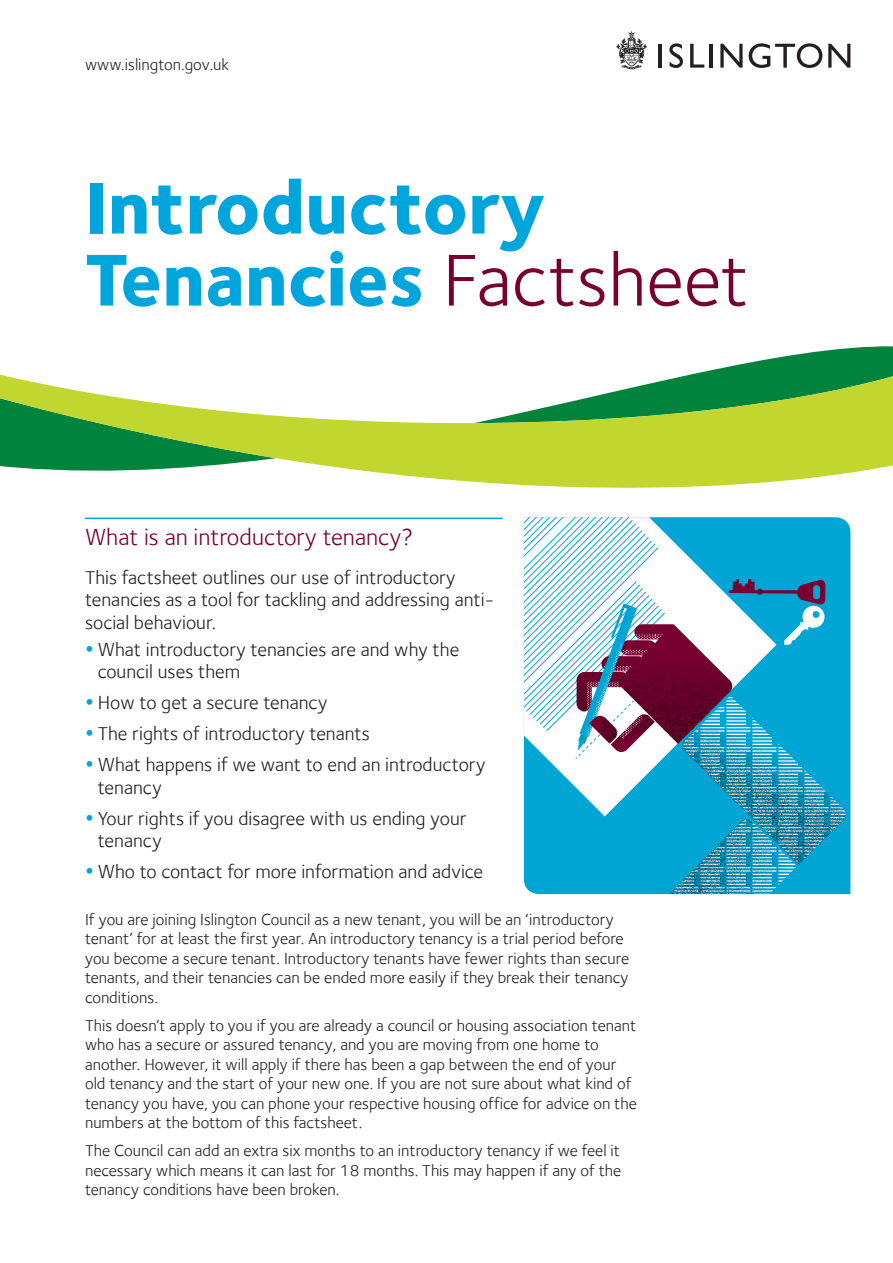
<style>
.page{position:relative;width:893px;height:1263px;background:#fff}
.page>*{position:absolute;margin:0;border:0;box-sizing:border-box;transform-origin:0 0}
.Title_Bold{font:800 75.9px/72px "Foundry Sterling";color:#00a6db}
.Section_Title{font:24px "Foundry Sterling";color:#780031}
.Bullets{font:19.5px/22.5px "Foundry Sterling";color:#231f20}
.Intro_1{font:19.5px/22.5px "Foundry Sterling";color:#231f20}
.Body_text{font:16.5px/19.5px "Foundry Sterling";color:#231f20}
.s1{font-weight:400;color:#780031}
</style>
<div class="page">
<svg style="left:617px;top:31px;width:30px;height:38px"></svg>
<hr style="left:658px;top:44px;width:4px;height:24px;background:#231f20">
<svg style="left:669px;top:43px;width:14px;height:25px"></svg>
<svg style="left:690px;top:44px;width:14px;height:24px"></svg>
<hr style="left:709px;top:44px;width:4px;height:24px;background:#231f20">
<svg style="left:720px;top:44px;width:23px;height:24px"></svg>
<svg style="left:749px;top:43px;width:73px;height:25px"></svg>
<svg style="left:828px;top:44px;width:22px;height:24px"></svg>
<svg style="left:713px;top:347px;width:180px;height:23px"></svg>
<svg style="left:0;top:370px;width:893px;height:118px"></svg>
<hr style="left:85px;top:518px;width:418px;height:1px;background:#00a6db">
<img style="left:846px;top:670px;width:4px;height:219px">
<svg style="left:524px;top:517px;width:322px;height:377px"></svg>
<p class="Body_text" style="left:85px;top:55px;width:146px">www.islington.gov.uk</p>
<p class="Title_Bold" style="left:85px;top:170px;width:665px">Introductory<br>Tenancies <span class="s1">Factsheet</span></p>
<p class="Section_Title" style="left:85px;top:523px;width:330px">What is an introductory tenancy?</p>
<p class="Intro_1" style="left:85px;top:566px;width:411px">This factsheet outlines our use of introductory tenancies as a tool for tackling and addressing anti&shy;social behaviour.</p>
<p class="Bullets" style="left:98px;top:638px;width:363px">What introductory tenancies are and why the council uses them</p>
<p class="Bullets" style="left:98px;top:691px;width:231px">How to get a secure tenancy</p>
<p class="Bullets" style="left:98px;top:722px;width:274px">The rights of introductory tenants</p>
<p class="Bullets" style="left:98px;top:753px;width:389px">What happens if we want to end an introductory tenancy</p>
<p class="Bullets" style="left:98px;top:807px;width:370px">Your rights if you disagree with us ending your tenancy</p>
<p class="Bullets" style="left:98px;top:860px;width:387px">Who to contact for more information and advice</p>
<p class="Body_text" style="left:85px;top:909px;width:546px">If you are joining Islington Council as a new tenant, you will be an ‘introductory tenant’ for at least the first year. An introductory tenancy is a trial period before you become a secure tenant. Introductory tenants have fewer rights than secure tenants, and their tenancies can be ended more easily if they break their tenancy conditions.</p>
<p class="Body_text" style="left:85px;top:1015px;width:553px">This doesn’t apply to you if you are already a council or housing association tenant who has a secure or assured tenancy, and you are moving from one home to another. However, it will apply if there has been a gap between the end of your old tenancy and the start of your new one. If you are not sure about what kind of tenancy you have, you can phone your respective housing office for advice on the numbers at the bottom of this factsheet.</p>
<p class="Body_text" style="left:85px;top:1141px;width:538px;text-align:justify">The Council can add an extra six months to an introductory tenancy if we feel it necessary which means it can last for 18 months. This may happen if any of the tenancy conditions have been broken.</p>
</div>
